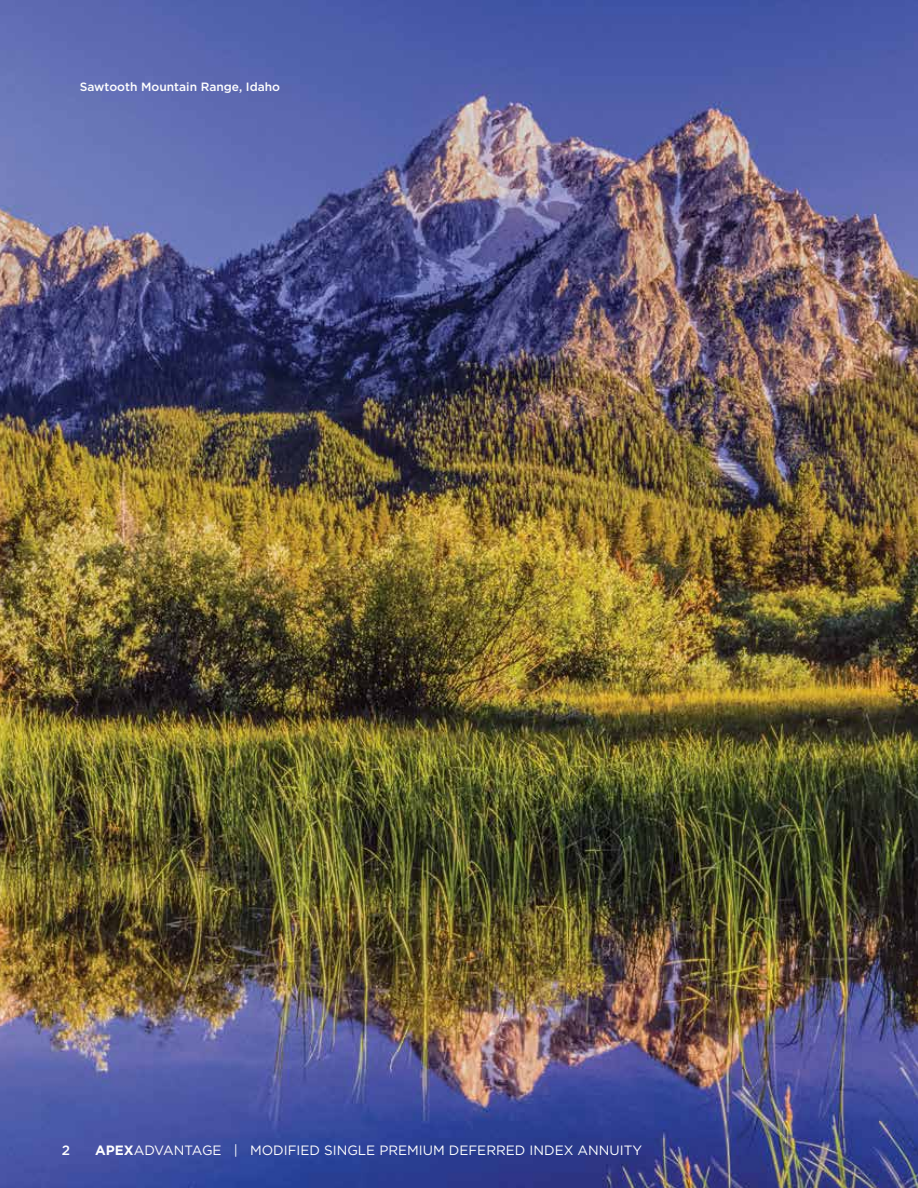
<style>
.page{position:relative;width:918px;height:1188px;background:#fff}
.page>*{position:absolute;margin:0;border:0;box-sizing:border-box;transform-origin:0 0}
.t1{font:13.5px "Gotham";color:#fff}
.t2{font:500 13.5px "Gotham";color:#fff}
.t3{font:500 12px "Gotham";color:#fff}
.s1{font-weight:700}
</style>
<div class="page">
<img style="left:0;top:0;width:918px;height:1188px">
<p class="t3" style="left:80px;top:79px;width:202px">Sawtooth Mountain Range, Idaho</p>
<p class="t2" style="left:62px;top:1141px;width:10px">2</p>
<p class="t1" style="left:95px;top:1142px;width:548px"><span class="s1">APEX</span>ADVANTAGE | MODIFIED SINGLE PREMIUM DEFERRED INDEX ANNUITY</p>
</div>
